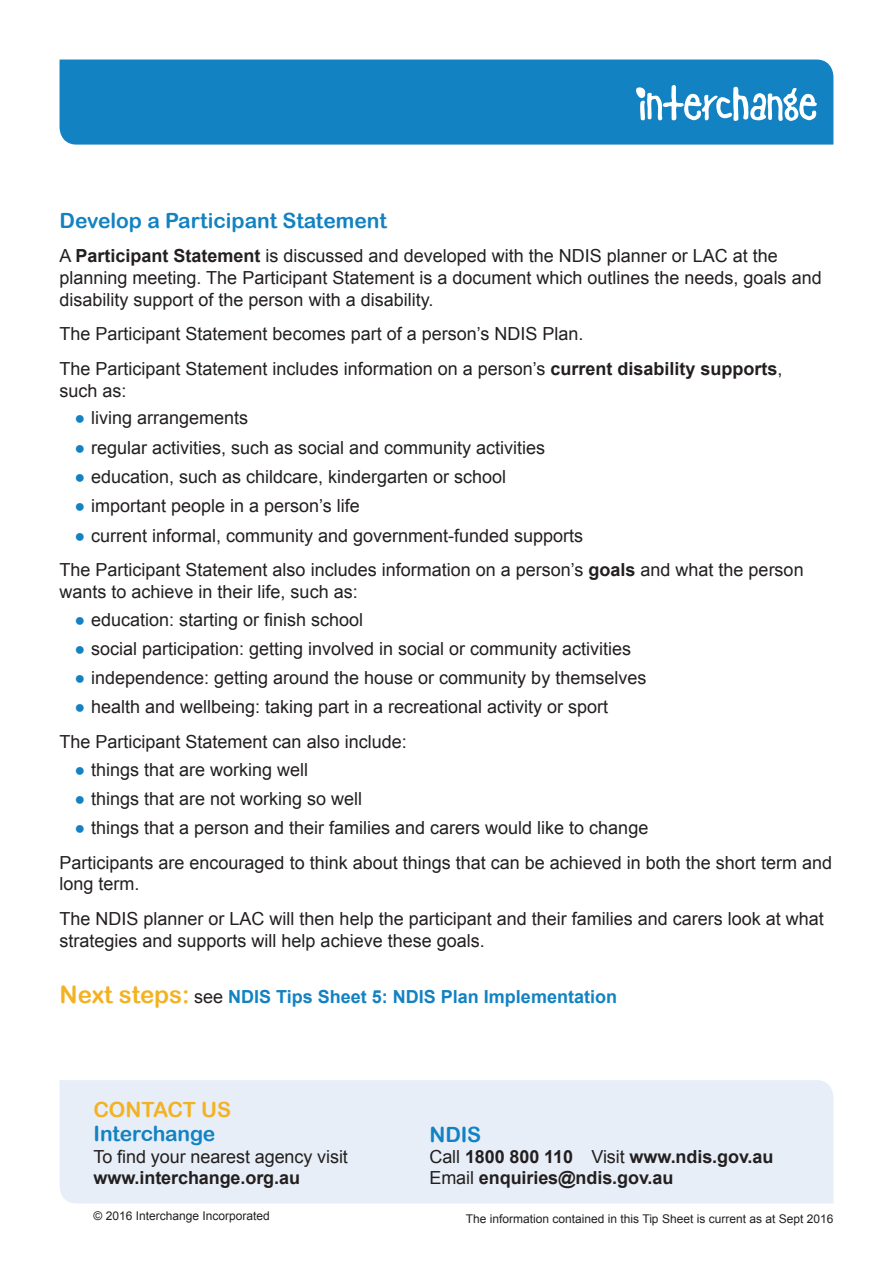
<style>
.page{position:relative;width:893px;height:1263px;background:#fff}
.page>*{position:absolute;margin:0;border:0;box-sizing:border-box;transform-origin:0 0}
.body_text_para{font:21px "Arial Rounded MT Bold";color:#1282c2}
.t1{font:21px "Arial Rounded MT Bold";letter-spacing:-.005em;color:#f3b223}
.body_text_para-2{font:18px/21.8px "Arial";color:#231f20}
.t2{font:700 18px/21px "Arial";letter-spacing:-.005em;color:#231f20}
.body_text_para-3{font:700 18px "Arial";color:#1282c2}
.t3{font:12px "Arial";color:#231f20}
.s1{font-weight:700}
.s2{color:#1282c2}
.s3{font-family:"Arial Rounded MT Bold";font-weight:400;font-size:24px;color:#f3b223}
.s4{font-weight:400;color:#231f20}
.s5{font-weight:400}
</style>
<div class="page">
<div style="left:60px;top:60px;width:773px;height:85px;background:#1282c2"></div>
<svg style="left:636px;top:85px;width:181px;height:36px"></svg>
<div style="left:60px;top:1080px;width:773px;height:123px;background:#e7eef7"></div>
<p class="body_text_para" style="left:60px;top:208px;width:329px">Develop a Participant Statement</p>
<p class="body_text_para-2" style="left:60px;top:245px;width:764px">A <span class="s1">Participant Statement</span> is discussed and developed with the NDIS planner or LAC at the planning meeting. The Participant Statement is a document which outlines the needs, goals and disability support of the person with a disability.</p>
<p class="body_text_para-2" style="left:60px;top:323px;width:525px">The Participant Statement becomes part of a person’s NDIS Plan.</p>
<p class="body_text_para-2" style="left:60px;top:358px;width:724px">The Participant Statement includes information on a person’s <span class="s1">current disability supports</span>, such as:</p>
<p class="body_text_para-2" style="left:75px;top:407px;width:175px"><span class="s2">●</span> living arrangements</p>
<p class="body_text_para-2" style="left:75px;top:437px;width:472px"><span class="s2">●</span> regular activities, such as social and community activities</p>
<p class="body_text_para-2" style="left:75px;top:466px;width:433px"><span class="s2">●</span> education, such as childcare, kindergarten or school</p>
<p class="body_text_para-2" style="left:75px;top:495px;width:287px"><span class="s2">●</span> important people in a person’s life</p>
<p class="body_text_para-2" style="left:75px;top:524px;width:510px"><span class="s2">●</span> current informal, community and government-funded supports</p>
<p class="body_text_para-2" style="left:60px;top:559px;width:746px">The Participant Statement also includes information on a person’s <span class="s1">goals</span> and what the person wants to achieve in their life, such as:</p>
<p class="body_text_para-2" style="left:75px;top:608px;width:290px"><span class="s2">●</span> education: starting or finish school</p>
<p class="body_text_para-2" style="left:75px;top:638px;width:558px"><span class="s2">●</span> social participation: getting involved in social or community activities</p>
<p class="body_text_para-2" style="left:75px;top:667px;width:573px"><span class="s2">●</span> independence: getting around the house or community by themselves</p>
<p class="body_text_para-2" style="left:75px;top:696px;width:535px"><span class="s2">●</span> health and wellbeing: taking part in a recreational activity or sport</p>
<p class="body_text_para-2" style="left:60px;top:731px;width:349px">The Participant Statement can also include:</p>
<p class="body_text_para-2" style="left:75px;top:758px;width:235px"><span class="s2">●</span> things that are working well</p>
<p class="body_text_para-2" style="left:75px;top:788px;width:289px"><span class="s2">●</span> things that are not working so well</p>
<p class="body_text_para-2" style="left:75px;top:817px;width:575px"><span class="s2">●</span> things that a person and their families and carers would like to change</p>
<p class="body_text_para-2" style="left:60px;top:851px;width:774px">Participants are encouraged to think about things that can be achieved in both the short term and long term.</p>
<p class="body_text_para-2" style="left:60px;top:908px;width:766px">The NDIS planner or LAC will then help the participant and their families and carers look at what strategies and supports will help achieve these goals.</p>
<p class="body_text_para-3" style="left:60px;top:984px;width:559px"><span class="s3">Next steps:</span> <span class="s4">see</span> NDIS Tips Sheet 5: NDIS Plan Implementation</p>
<p class="t1" style="left:94px;top:1097px;width:139px">CONTACT US</p>
<p class="body_text_para" style="left:94px;top:1121px;width:123px">Interchange</p>
<p class="body_text_para-2" style="left:94px;top:1145px;width:256px">To find your nearest agency visit</p>
<p class="t2" style="left:94px;top:1168px;width:208px">www.interchange.org.au</p>
<p class="body_text_para" style="left:429px;top:1122px;width:53px">NDIS</p>
<p class="t2" style="left:429px;top:1147px;width:345px"><span class="s5">Call</span> 1800 800 110 <span class="s5">Visit</span> www.ndis.gov.au<br><span class="s5">Email</span> enquiries@ndis.gov.au</p>
<p class="t3" style="left:94px;top:1208px;width:178px">© 2016 Interchange Incorporated</p>
<p class="t3" style="left:466px;top:1210px;width:369px">The information contained in this Tip Sheet is current as at Sept 2016</p>
</div>
